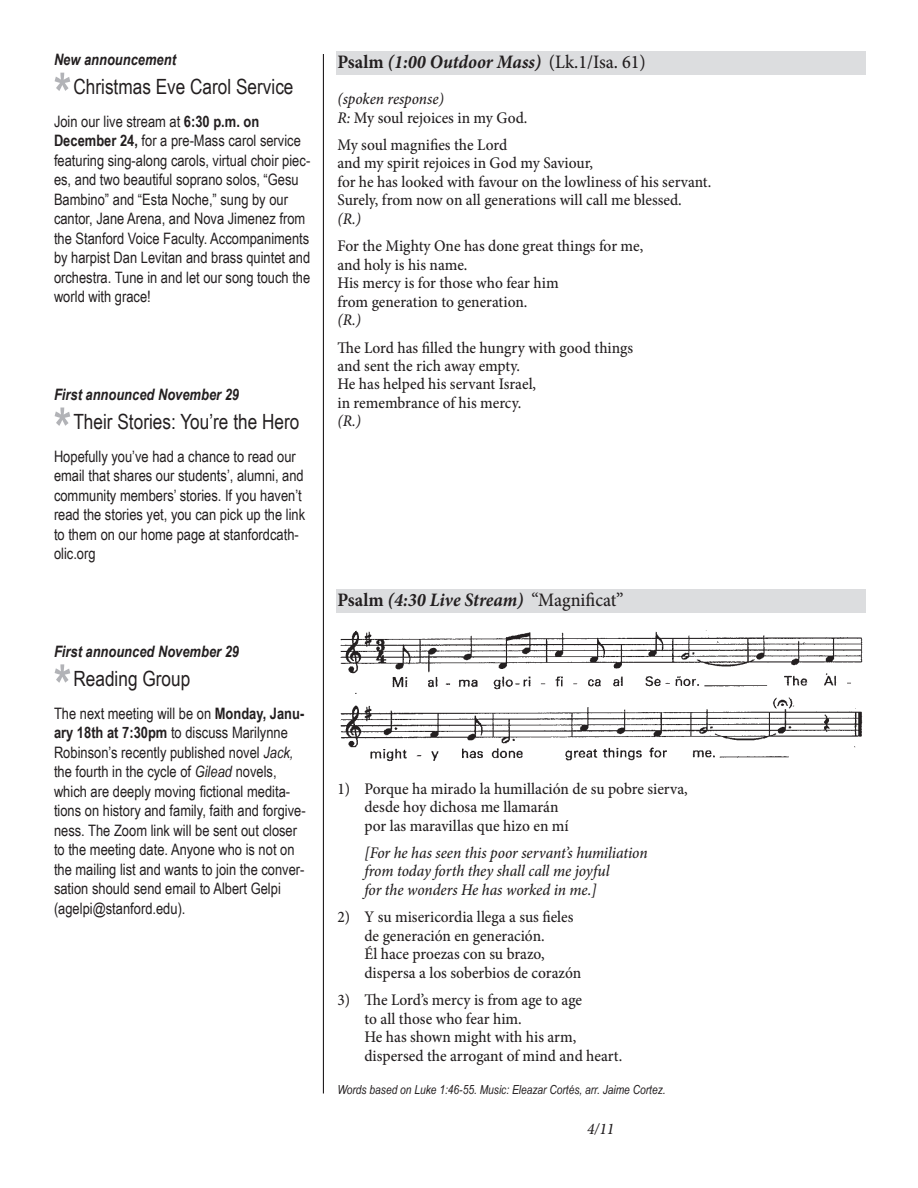
<style>
.page{position:relative;width:918px;height:1188px;background:#fff}
.page>*{position:absolute;margin:0;border:0;box-sizing:border-box;transform-origin:0 0}
.t1{font:700 54px "Arial Narrow";color:#b2b3b7}
.t2{font:21px "Arial Narrow";color:#231f20}
.Music_Label{font:italic 700 19.05px "Minion Pro";letter-spacing:-.005em;color:#231f20;scale:.95 1}
.Lyrics{font:500 16.2px/18.5px "Minion Pro";color:#231f20;scale:.95 1}
.Lyrics-2{font:italic 500 16.2px/18.5px "Minion Pro";letter-spacing:-.005em;color:#231f20;scale:.95 1}
.announcement_text{font:15.75px/19.5px "Arial Narrow";color:#231f20}
.announcement_highlig{font:italic 700 15.75px "Arial Narrow";color:#231f20}
.music_credit{font:italic 12.45px "Arial Narrow";color:#231f20}
.s1{font-weight:700}
.s2{font-style:italic}
.s3{font-style:normal}
.s4{font-weight:500;font-style:normal}
</style>
<div class="page">
<hr style="left:323px;top:54px;width:1px;height:1040px;background:#231f20">
<div style="left:336px;top:51px;width:530px;height:24px;background:#dcdddf"></div>
<div style="left:336px;top:589px;width:530px;height:23px;background:#dcdddf"></div>
<img style="left:340px;top:630px;width:523px;height:132px">
<p class="announcement_highlig" style="left:54px;top:48px;width:123px">New announcement</p>
<p class="t1" style="left:54px;top:52px;width:19px">*</p>
<p class="t2" style="left:73px;top:71px;width:222px">Christmas Eve Carol Service</p>
<p class="announcement_text" style="left:54px;top:111px;width:258px">Join our live stream at <span class="s1">6:30 p.m. on December 24,</span> for a pre-Mass carol service featuring sing-along carols, virtual choir piec&shy;es, and two beautiful soprano solos, “Gesu Bambino” and “Esta Noche,” sung by our cantor, Jane Arena, and Nova Jimenez from the Stanford Voice Faculty. Accompaniments by harpist Dan Levitan and brass quintet and orchestra. Tune in and let our song touch the world with grace!</p>
<p class="announcement_highlig" style="left:54px;top:383px;width:187px">First announced November 29</p>
<p class="t1" style="left:54px;top:387px;width:19px">*</p>
<p class="t2" style="left:73px;top:406px;width:227px">Their Stories: You’re the Hero</p>
<p class="announcement_text" style="left:54px;top:446px;width:253px">Hopefully you’ve had a chance to read our email that shares our students’, alumni, and community members’ stories. If you haven’t read the stories yet, you can pick up the link to them on our home page at stanfordcath&shy;olic.org</p>
<p class="announcement_highlig" style="left:54px;top:640px;width:187px">First announced November 29</p>
<p class="t1" style="left:54px;top:644px;width:19px">*</p>
<p class="t2" style="left:73px;top:663px;width:118px">Reading Group</p>
<p class="announcement_text" style="left:54px;top:703px;width:252px">The next meeting will be on <span class="s1">Monday, Janu&shy;ary 18th at 7:30pm</span> to discuss Marilynne</p>
<p class="announcement_text" style="left:54px;top:742px;width:253px">Robinson’s recently published novel <span class="s2">Jack, </span>the fourth in the cycle of <span class="s2">Gilead</span> novels, which are deeply moving fictional medita&shy;tions on history and family, faith and forgive&shy;ness. The Zoom link will be sent out closer to the meeting date. Anyone who is not on the mailing list and wants to join the conver&shy;sation should send email to Albert Gelpi</p>
<p class="announcement_text" style="left:54px;top:898px;width:133px">(agelpi@stanford.edu).</p>
<p class="Music_Label" style="left:338px;top:48px;width:326px"><span class="s3">Psalm</span> (1:00 Outdoor Mass) <span class="s4">(Lk.1/Isa. 61)</span></p>
<p class="Lyrics" style="left:338px;top:90px;width:201px"><span class="s2">(spoken response)<br>R:</span> My soul rejoices in my God.</p>
<p class="Lyrics" style="left:338px;top:136px;width:395px">My soul magnifies the Lord<br>and my spirit rejoices in God my Saviour,<br>for he has looked with favour on the lowliness of his servant.<br>Surely, from now on all generations will call me blessed.<br><span class="s2">(R.)</span></p>
<p class="Lyrics" style="left:338px;top:237px;width:323px">For the Mighty One has done great things for me, and holy is his name.<br>His mercy is for those who fear him<br>from generation to generation.<br><span class="s2">(R.)</span></p>
<p class="Lyrics" style="left:338px;top:338px;width:313px">The Lord has filled the hungry with good things and sent the rich away empty.<br>He has helped his servant Israel,<br>in remembrance of his mercy.<br><span class="s2">(R.)</span></p>
<p class="Music_Label" style="left:338px;top:586px;width:302px"><span class="s3">Psalm</span> (4:30 Live Stream) <span class="s4">“Magnificat”</span></p>
<p class="Lyrics" style="left:364px;top:779px;width:342px;text-indent:-27px">1) Porque ha mirado la humillación de su pobre sierva, desde hoy dichosa me llamarán<br>por las maravillas que hizo en mí</p>
<p class="Lyrics-2" style="left:364px;top:844px;width:300px">[For he has seen this poor servant’s humiliation from today forth they shall call me joyful<br>for the wonders He has worked in me.]</p>
<p class="Lyrics" style="left:364px;top:908px;width:230px;text-indent:-27px">2) Y su misericordia llega a sus fieles de generación en generación.<br>Él hace proezas con su brazo, dispersa a los soberbios de corazón</p>
<p class="Lyrics" style="left:364px;top:991px;width:273px;text-indent:-27px">3) The Lord’s mercy is from age to age<br>to all those who fear him.<br>He has shown might with his arm, dispersed the arrogant of mind and heart.</p>
<p class="music_credit" style="left:338px;top:1080px;width:330px">Words based on Luke 1:46-55. Music: Eleazar Cortés, arr. Jaime Cortez.</p>
<p class="Lyrics-2" style="left:587px;top:1120px;width:30px">4/11</p>
</div>
